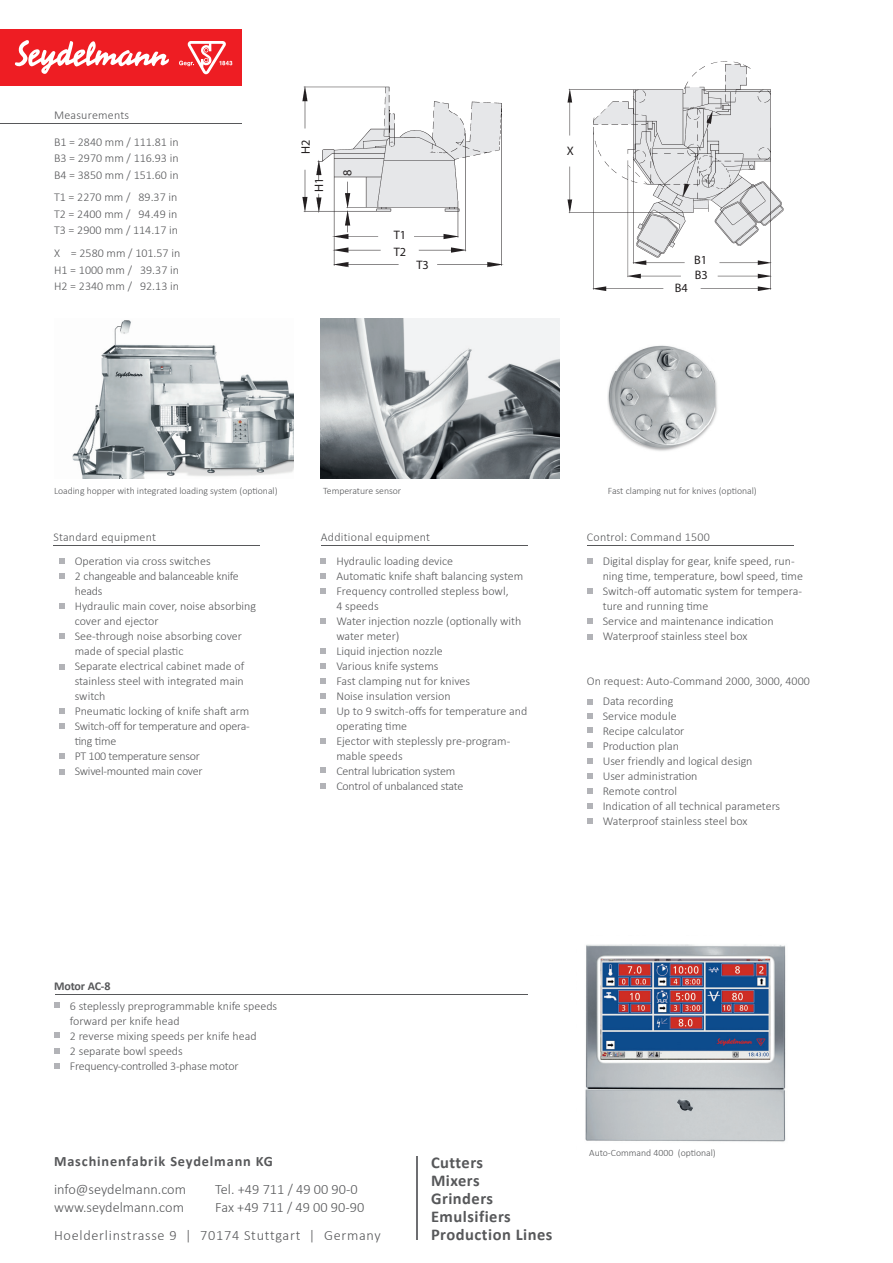
<style>
.page{position:relative;width:893px;height:1263px;background:#fff}
.page>*{position:absolute;margin:0;border:0;box-sizing:border-box;transform-origin:0 0}
.t1{font:700 16.5px/18px "Calibri";letter-spacing:.03em;color:#57585a}
.t2{font:300 14.25px/18px "Calibri";color:#57585a}
.t3{font:300 14.25px "Calibri";letter-spacing:.05em;color:#57585a}
.t4{font:700 14.25px "Calibri";letter-spacing:.06em;color:#57585a}
.t5{font:300 condensed 12.3px/17px "Linotype Univers";color:#231f20}
.t6{font:300 12px/15px "Calibri";color:#57585a}
.t7{font:300 12px "Calibri";letter-spacing:.02em;color:#57585a}
.t8{font:700 12px "Calibri";letter-spacing:-.01em;color:#57585a}
.t9{font:300 9.75px "Calibri";color:#57585a}
</style>
<div class="page">
<img style="left:567px;top:61px;width:217px;height:230px">
<img style="left:302px;top:86px;width:202px;height:182px">
<img style="left:585px;top:944px;width:201px;height:198px">
<img style="left:320px;top:319px;width:240px;height:160px">
<img style="left:72px;top:320px;width:221px;height:159px">
<img style="left:608px;top:345px;width:109px;height:106px">
<svg style="left:320px;top:558px;width:6px;height:5px"></svg>
<hr style="left:321px;top:545px;width:207px;height:1px;background:#57585a">
<hr style="left:0;top:123px;width:242px;height:1px;background:#57585a">
<svg style="left:320px;top:678px;width:6px;height:5px"></svg>
<svg style="left:320px;top:618px;width:6px;height:6px"></svg>
<svg style="left:320px;top:588px;width:6px;height:6px"></svg>
<svg style="left:320px;top:648px;width:6px;height:5px"></svg>
<svg style="left:59px;top:558px;width:6px;height:5px"></svg>
<svg style="left:59px;top:633px;width:6px;height:6px"></svg>
<svg style="left:59px;top:603px;width:6px;height:6px"></svg>
<svg style="left:59px;top:723px;width:6px;height:6px"></svg>
<svg style="left:59px;top:574px;width:6px;height:5px"></svg>
<svg style="left:59px;top:664px;width:6px;height:5px"></svg>
<svg style="left:59px;top:753px;width:6px;height:5px"></svg>
<svg style="left:320px;top:663px;width:6px;height:6px"></svg>
<svg style="left:320px;top:694px;width:6px;height:5px"></svg>
<svg style="left:320px;top:709px;width:6px;height:5px"></svg>
<svg style="left:320px;top:738px;width:6px;height:6px"></svg>
<svg style="left:59px;top:769px;width:6px;height:5px"></svg>
<svg style="left:320px;top:574px;width:6px;height:5px"></svg>
<hr style="left:587px;top:545px;width:207px;height:1px;background:#57585a">
<svg style="left:587px;top:558px;width:5px;height:5px"></svg>
<svg style="left:587px;top:618px;width:5px;height:5px"></svg>
<svg style="left:587px;top:588px;width:5px;height:6px"></svg>
<svg style="left:587px;top:634px;width:5px;height:5px"></svg>
<svg style="left:59px;top:708px;width:6px;height:6px"></svg>
<svg style="left:54px;top:1002px;width:5px;height:5px"></svg>
<svg style="left:54px;top:1033px;width:5px;height:5px"></svg>
<svg style="left:54px;top:1048px;width:5px;height:6px"></svg>
<hr style="left:55px;top:994px;width:472px;height:1px;background:#57585a">
<svg style="left:54px;top:1063px;width:5px;height:6px"></svg>
<svg style="left:320px;top:767px;width:6px;height:5px"></svg>
<svg style="left:320px;top:783px;width:6px;height:5px"></svg>
<hr style="left:416px;top:1156px;width:2px;height:84px;background:#6d6e71">
<svg style="left:587px;top:699px;width:5px;height:5px"></svg>
<svg style="left:587px;top:714px;width:5px;height:5px"></svg>
<svg style="left:587px;top:727px;width:5px;height:6px"></svg>
<svg style="left:587px;top:742px;width:5px;height:6px"></svg>
<svg style="left:587px;top:758px;width:5px;height:6px"></svg>
<svg style="left:587px;top:773px;width:5px;height:6px"></svg>
<svg style="left:587px;top:788px;width:5px;height:6px"></svg>
<svg style="left:587px;top:803px;width:5px;height:5px"></svg>
<svg style="left:587px;top:818px;width:5px;height:5px"></svg>
<div style="left:0;top:29px;width:242px;height:56px;background:#ee1d23"></div>
<svg style="left:15px;top:40px;width:154px;height:34px"></svg>
<svg style="left:179px;top:41px;width:53px;height:33px"></svg>
<hr style="left:53px;top:545px;width:207px;height:1px;background:#57585a">
<p class="t7" style="left:54px;top:107px;width:77px">Measurements</p>
<p class="t6" style="left:54px;top:133px;width:126px;line-height:16.5px;text-align:justify">B1 = 2840 mm / 111.81 in B3 = 2970 mm / 116.93 in B4 = 3850 mm / 151.60 in</p>
<p class="t6" style="left:54px;top:189px;width:126px;line-height:16.5px;text-align:justify">T1 = 2270 mm / 89.37 in T2 = 2400 mm / 94.49 in T3 = 2900 mm / 114.17 in</p>
<p class="t6" style="left:54px;top:245px;width:128px;line-height:16.5px;text-align:justify">X = 2580 mm / 101.57 in H1 = 1000 mm / 39.37 in H2 = 2340 mm / 92.13 in</p>
<p class="t5" style="left:297px;top:154px;width:16px;rotate:-90deg">H2</p>
<p class="t5" style="left:310px;top:192px;width:16px;rotate:-90deg">H1</p>
<p class="t5" style="left:339px;top:176px;width:8px;rotate:-90deg">8</p>
<p class="t5" style="left:394px;top:226px;width:14px">T1<br>T2</p>
<p class="t5" style="left:417px;top:256px;width:14px">T3</p>
<p class="t5" style="left:567px;top:142px;width:9px">X</p>
<p class="t5" style="left:694px;top:252px;width:15px;line-height:15.5px">B1<br>B3</p>
<p class="t5" style="left:675px;top:279px;width:14px">B4</p>
<p class="t9" style="left:54px;top:484px;width:225px">Loading hopper with integrated loading system (optional)</p>
<p class="t9" style="left:608px;top:484px;width:151px">Fast clamping nut for knives (optional)</p>
<p class="t6" style="left:603px;top:525px;width:193px;line-height:23.4px;text-indent:-16px">Control: Command 1500<br>Digital display for gear, knife speed, run-</p>
<p class="t6" style="left:603px;top:568px;width:202px">ning time, temperature, bowl speed, time Switch-off automatic system for tempera&shy;ture and running time<br>Service and maintenance indication Waterproof stainless steel box</p>
<p class="t9" style="left:323px;top:484px;width:80px">Temperature sensor</p>
<p class="t7" style="left:53px;top:530px;width:104px">Standard equipment</p>
<p class="t6" style="left:336px;top:526px;width:118px;line-height:23.2px;text-indent:-15px">Additional equipment<br>Hydraulic loading device</p>
<p class="t6" style="left:336px;top:568px;width:192px">Automatic knife shaft balancing system<br>Frequency controlled stepless bowl,<br>4 speeds<br>Water injection nozzle (optionally with water meter)<br>Liquid injection nozzle<br>Various knife systems<br>Fast clamping nut for knives<br>Noise insulation version<br>Up to 9 switch-offs for temperature and operating time<br>Ejector with steplessly pre-program&shy;mable speeds<br>Central lubrication system<br>Control of unbalanced state</p>
<p class="t6" style="left:75px;top:553px;width:183px">Operation via cross switches<br>2 changeable and balanceable knife heads<br>Hydraulic main cover, noise absorbing cover and ejector<br>See-through noise absorbing cover made of special plastic<br>Separate electrical cabinet made of stainless steel with integrated main switch<br>Pneumatic locking of knife shaft arm<br>Switch-off for temperature and opera&shy;ting time<br>PT 100 temperature sensor<br>Swivel-mounted main cover</p>
<p class="t6" style="left:603px;top:671px;width:209px;line-height:19.8px;text-indent:-16px">On request: Auto-Command 2000, 3000, 4000<br>Data recording</p>
<p class="t6" style="left:603px;top:708px;width:179px">Service module<br>Recipe calculator<br>Production plan<br>User friendly and logical design<br>User administration<br>Remote control<br>Indication of all technical parameters<br>Waterproof stainless steel box</p>
<p class="t8" style="left:54px;top:979px;width:58px">Motor AC-8</p>
<p class="t6" style="left:70px;top:998px;width:209px">6 steplessly preprogrammable knife speeds forward per knife head<br>2 reverse mixing speeds per knife head<br>2 separate bowl speeds<br>Frequency-controlled 3-phase motor</p>
<p class="t4" style="left:54px;top:1152px;width:221px">Maschinenfabrik Seydelmann KG</p>
<p class="t2" style="left:54px;top:1180px;width:134px">info@seydelmann.com www.seydelmann.com</p>
<p class="t2" style="left:215px;top:1180px;width:151px">Tel. +49 711 / 49 00 90-0<br>Fax +49 711 / 49 00 90-90</p>
<p class="t3" style="left:54px;top:1227px;width:328px">Hoelderlinstrasse 9 | 70174 Stuttgart | Germany</p>
<h1 class="t1" style="left:431px;top:1153px;width:123px">Cutters<br>Mixers<br>Grinders<br>Emulsifiers<br>Production Lines</h1>
<p class="t9" style="left:589px;top:1147px;width:128px">Auto-Command 4000 (optional)</p>
</div>
